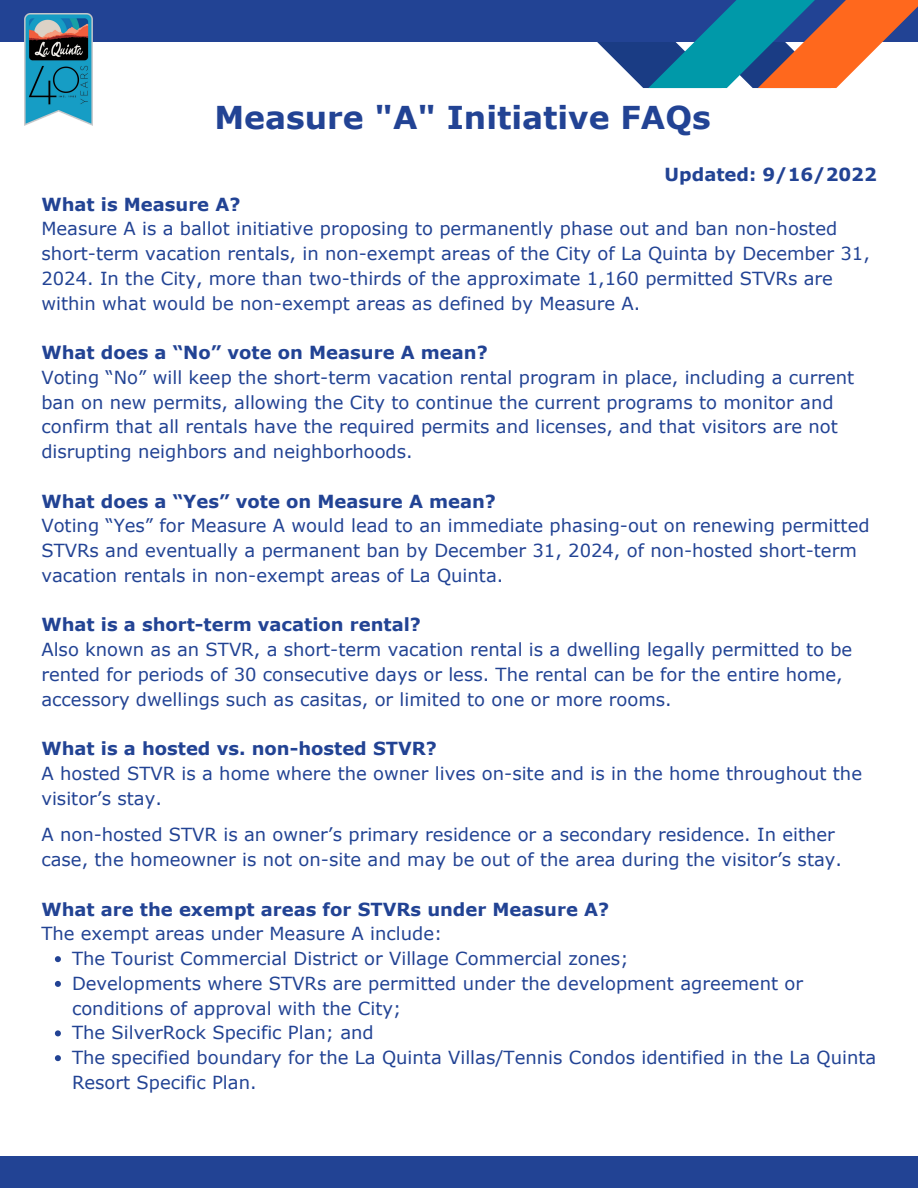
<style>
.page{position:relative;width:918px;height:1188px;background:#fff}
.page>*{position:absolute;margin:0;border:0;box-sizing:border-box;transform-origin:0 0}
.t1{font:700 31.5px "Verdana";color:#224394}
.t2{font:18px/24.8px "Verdana";color:#224394}
.t3{font:700 18px "Verdana";color:#224394}
</style>
<div class="page">
<div style="left:0;top:1156px;width:918px;height:32px;background:#224394"></div>
<div style="left:0;top:0;width:918px;height:42px;background:#224394"></div>
<svg style="left:597px;top:0;width:321px;height:88px"></svg>
<svg style="left:55px;top:956px;width:6px;height:6px"></svg>
<svg style="left:55px;top:981px;width:6px;height:6px"></svg>
<svg style="left:55px;top:1030px;width:6px;height:6px"></svg>
<svg style="left:55px;top:1055px;width:6px;height:6px"></svg>
<img style="left:24px;top:14px;width:69px;height:111px">
<h1 class="t1" style="left:214px;top:97px;width:498px">Measure "A" Initiative FAQs</h1>
<p class="t3" style="left:665px;top:163px;width:214px">Updated: 9/16/2022</p>
<p class="t3" style="left:41px;top:193px;width:201px">What is Measure A?</p>
<p class="t2" style="left:41px;top:216px;width:830px">Measure A is a ballot initiative proposing to permanently phase out and ban non-hosted short-term vacation rentals, in non-exempt areas of the City of La Quinta by December 31, 2024. In the City, more than two-thirds of the approximate 1,160 permitted STVRs are within what would be non-exempt areas as defined by Measure A.</p>
<p class="t3" style="left:41px;top:341px;width:448px">What does a “No” vote on Measure A mean?</p>
<p class="t2" style="left:41px;top:364px;width:814px">Voting “No” will keep the short-term vacation rental program in place, including a current ban on new permits, allowing the City to continue the current programs to monitor and confirm that all rentals have the required permits and licenses, and that visitors are not disrupting neighbors and neighborhoods.</p>
<p class="t3" style="left:41px;top:490px;width:456px">What does a “Yes” vote on Measure A mean?</p>
<p class="t2" style="left:41px;top:513px;width:830px">Voting “Yes” for Measure A would lead to an immediate phasing-out on renewing permitted<br>STVRs and eventually a permanent ban by December 31, 2024, of non-hosted short-term vacation rentals in non-exempt areas of La Quinta.</p>
<p class="t3" style="left:41px;top:613px;width:381px">What is a short-term vacation rental?</p>
<p class="t2" style="left:41px;top:637px;width:812px">Also known as an STVR, a short-term vacation rental is a dwelling legally permitted to be rented for periods of 30 consecutive days or less. The rental can be for the entire home, accessory dwellings such as casitas, or limited to one or more rooms.</p>
<p class="t3" style="left:41px;top:737px;width:397px">What is a hosted vs. non-hosted STVR?</p>
<p class="t2" style="left:41px;top:760px;width:822px">A hosted STVR is a home where the owner lives on-site and is in the home throughout the visitor’s stay.</p>
<p class="t2" style="left:41px;top:822px;width:802px">A non-hosted STVR is an owner’s primary residence or a secondary residence. In either case, the homeowner is not on-site and may be out of the area during the visitor’s stay.</p>
<p class="t3" style="left:41px;top:898px;width:569px">What are the exempt areas for STVRs under Measure A?</p>
<p class="t2" style="left:41px;top:921px;width:402px">The exempt areas under Measure A include:</p>
<p class="t2" style="left:72px;top:946px;width:806px">The Tourist Commercial District or Village Commercial zones;<br>Developments where STVRs are permitted under the development agreement or conditions of approval with the City;<br>The SilverRock Specific Plan; and<br>The specified boundary for the La Quinta Villas/Tennis Condos identified in the La Quinta Resort Specific Plan.</p>
</div>
